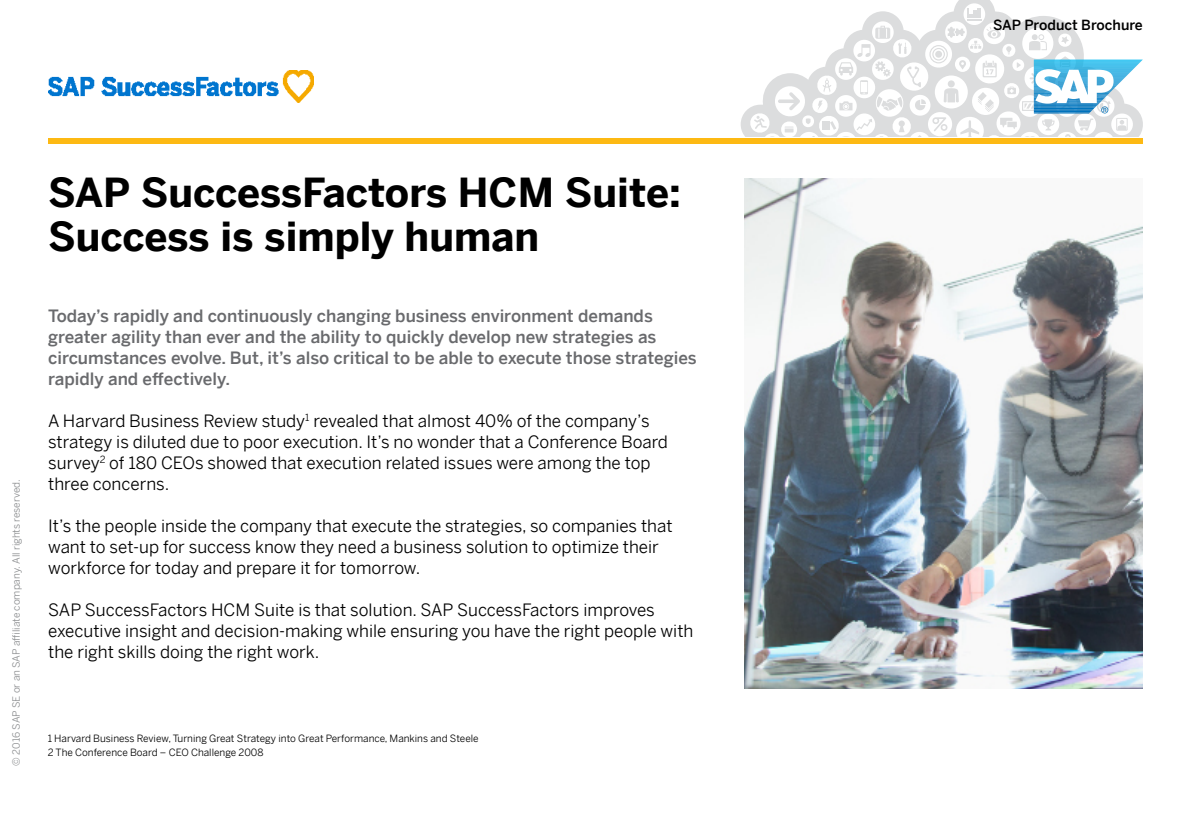
<style>
.page{position:relative;width:1191px;height:840px;background:#fff}
.page>*{position:absolute;margin:0;border:0;box-sizing:border-box;transform-origin:0 0}
.t1{font:700 40px/44px "Benton Sans";color:#000}
.t2{font:17px/21px "Benton Sans";color:#000}
.t3{font:500 17px/21px "Benton Sans";color:#696a6d}
.t4{font:500 14px "Benton Sans";color:#000}
.t5{font:10px/14px "Benton Sans";color:#000}
.t6{font:10px "Benton Sans";color:#8a8c8e}
</style>
<div class="page">
<img style="left:48px;top:71px;width:265px;height:31px">
<svg style="left:740px;top:0;width:403px;height:137px"></svg>
<svg style="left:754px;top:26px;width:388px;height:153px"></svg>
<div style="left:48px;top:138px;width:1094px;height:5px;background:#fdb913"></div>
<img style="left:744px;top:179px;width:398px;height:508px">
<p class="t6" style="left:10px;top:765px;width:287px;rotate:-90deg">© 2016 SAP SE or an SAP affiliate company. All rights reserved.</p>
<h1 class="t1" style="left:48px;top:171px;width:634px">SAP SuccessFactors HCM Suite:<br>Success is simply human</h1>
<p class="t3" style="left:48px;top:305px;width:650px">Today’s rapidly and continuously changing business environment demands greater agility than ever and the ability to quickly develop new strategies as circumstances evolve. But, it’s also critical to be able to execute those strategies rapidly and effectively.</p>
<p class="t2" style="left:48px;top:410px;width:621px">A Harvard Business Review study<sup>1</sup> revealed that almost 40% of the company’s strategy is diluted due to poor execution. It’s no wonder that a Conference Board survey<sup>2</sup> of 180 CEOs showed that execution related issues were among the top three concerns.</p>
<p class="t2" style="left:48px;top:515px;width:626px">It’s the people inside the company that execute the strategies, so companies that want to set-up for success know they need a business solution to optimize their workforce for today and prepare it for tomorrow.</p>
<p class="t2" style="left:48px;top:599px;width:647px">SAP SuccessFactors HCM Suite is that solution. SAP SuccessFactors improves executive insight and decision-making while ensuring you have the right people with the right skills doing the right work.</p>
<p class="t5" style="left:48px;top:731px;width:432px">1 Harvard Business Review, Turning Great Strategy into Great Performance, Mankins and Steele<br>2 The Conference Board – CEO Challenge 2008</p>
<p class="t4" style="left:993px;top:16px;width:151px">SAP Product Brochure</p>
</div>
